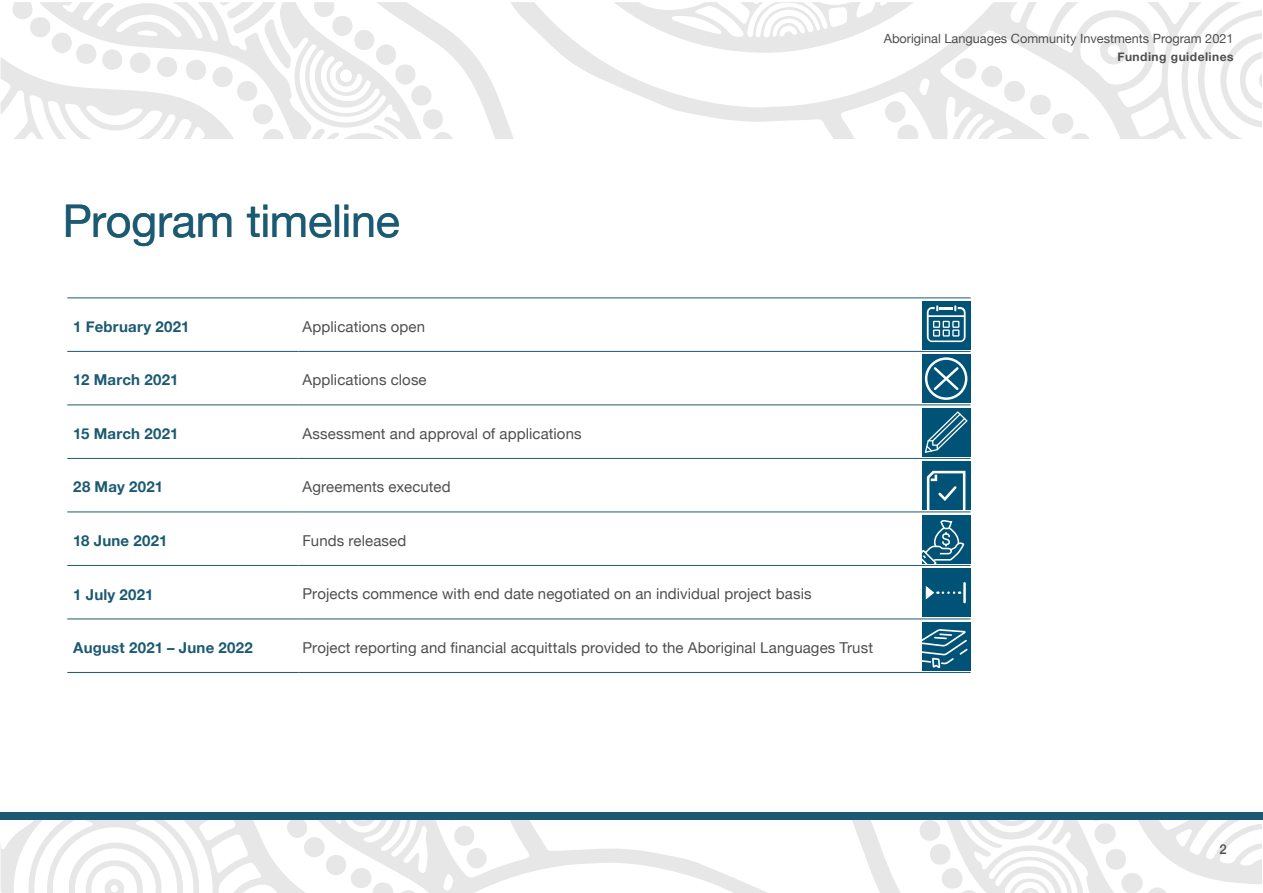
<style>
.page{position:relative;width:1263px;height:893px;background:#fff}
.page>*{position:absolute;margin:0;border:0;box-sizing:border-box;transform-origin:0 0}
.t1{font:45px "Helvetica Neue";letter-spacing:-.01em;color:#1b5a72}
.Body{font:15px "Helvetica Neue";letter-spacing:.005em;color:#4e4f4e}
.Body-2{font:700 15px "Helvetica Neue";letter-spacing:.015em;color:#1b5a72}
.t2{font:500 13.5px "Helvetica Neue";color:#4e4f4e;scale:.96 1}
.t3{font:12.75px "Helvetica Neue";color:#4e4f4e}
.t4{font:700 12px "Helvetica Neue";letter-spacing:.04em;color:#4e4f4e}
</style>
<div class="page">
<svg style="left:1px;top:820px;width:510px;height:73px"></svg>
<svg style="left:511px;top:820px;width:751px;height:73px"></svg>
<svg style="left:373px;top:882px;width:46px;height:11px"></svg>
<div style="left:304px;top:837px;width:21px;height:20px;background:#e7e7e7;border-radius:50%"></div>
<div style="left:351px;top:868px;width:20px;height:20px;background:#e7e7e7;border-radius:50%"></div>
<div style="left:326px;top:855px;width:20px;height:20px;background:#e7e7e7;border-radius:50%"></div>
<div style="left:287px;top:817px;width:20px;height:21px;background:#e7e7e7;border-radius:50%"></div>
<div style="left:1094px;top:823px;width:22px;height:21px;background:#e7e7e7;border-radius:50%"></div>
<div style="left:1121px;top:873px;width:22px;height:20px;background:#e7e7e7;border-radius:50%"></div>
<svg style="left:1147px;top:887px;width:21px;height:6px"></svg>
<svg style="left:1085px;top:820px;width:21px;height:1px"></svg>
<div style="left:1106px;top:849px;width:20px;height:21px;background:#e7e7e7;border-radius:50%"></div>
<div style="left:919px;top:820px;width:21px;height:21px;background:#e7e7e7;border-radius:50%"></div>
<svg style="left:958px;top:890px;width:21px;height:3px"></svg>
<div style="left:942px;top:868px;width:20px;height:21px;background:#e7e7e7;border-radius:50%"></div>
<div style="left:930px;top:844px;width:20px;height:21px;background:#e7e7e7;border-radius:50%"></div>
<svg style="left:441px;top:820px;width:21px;height:1px"></svg>
<div style="left:454px;top:826px;width:20px;height:20px;background:#e7e7e7;border-radius:50%"></div>
<div style="left:467px;top:848px;width:20px;height:21px;background:#e7e7e7;border-radius:50%"></div>
<svg style="left:350px;top:820px;width:26px;height:6px"></svg>
<svg style="left:69px;top:843px;width:93px;height:50px"></svg>
<svg style="left:1px;top:2px;width:510px;height:137px"></svg>
<svg style="left:511px;top:2px;width:751px;height:137px"></svg>
<svg style="left:614px;top:2px;width:300px;height:51px"></svg>
<svg style="left:313px;top:2px;width:23px;height:17px"></svg>
<svg style="left:1217px;top:33px;width:45px;height:95px"></svg>
<div style="left:130px;top:53px;width:21px;height:20px;background:#e7e7e7;border-radius:50%"></div>
<svg style="left:12px;top:2px;width:38px;height:35px"></svg>
<svg style="left:263px;top:129px;width:21px;height:10px"></svg>
<div style="left:212px;top:67px;width:21px;height:20px;background:#e7e7e7;border-radius:50%"></div>
<div style="left:186px;top:60px;width:20px;height:20px;background:#e7e7e7;border-radius:50%"></div>
<div style="left:76px;top:44px;width:20px;height:20px;background:#e7e7e7;border-radius:50%"></div>
<div style="left:102px;top:49px;width:20px;height:21px;background:#e7e7e7;border-radius:50%"></div>
<div style="left:237px;top:81px;width:20px;height:20px;background:#e7e7e7;border-radius:50%"></div>
<div style="left:157px;top:57px;width:20px;height:20px;background:#e7e7e7;border-radius:50%"></div>
<div style="left:52px;top:33px;width:20px;height:20px;background:#e7e7e7;border-radius:50%"></div>
<div style="left:253px;top:104px;width:20px;height:20px;background:#e7e7e7;border-radius:50%"></div>
<svg style="left:981px;top:66px;width:22px;height:21px"></svg>
<div style="left:1004px;top:81px;width:21px;height:21px;background:#e7e7e7;border-radius:50%"></div>
<div style="left:1052px;top:113px;width:21px;height:21px;background:#e7e7e7;border-radius:50%"></div>
<div style="left:955px;top:58px;width:21px;height:21px;background:#e7e7e7;border-radius:50%"></div>
<div style="left:1030px;top:95px;width:21px;height:20px;background:#e7e7e7;border-radius:50%"></div>
<svg style="left:1070px;top:133px;width:20px;height:6px"></svg>
<svg style="left:897px;top:125px;width:21px;height:14px"></svg>
<div style="left:885px;top:101px;width:21px;height:21px;background:#e7e7e7;border-radius:50%"></div>
<svg style="left:433px;top:132px;width:20px;height:7px"></svg>
<div style="left:376px;top:44px;width:20px;height:21px;background:#e7e7e7;border-radius:50%"></div>
<div style="left:395px;top:64px;width:21px;height:21px;background:#e7e7e7;border-radius:50%"></div>
<div style="left:332px;top:16px;width:21px;height:20px;background:#e7e7e7;border-radius:50%"></div>
<div style="left:411px;top:85px;width:20px;height:21px;background:#e7e7e7;border-radius:50%"></div>
<div style="left:354px;top:30px;width:20px;height:20px;background:#e7e7e7;border-radius:50%"></div>
<div style="left:423px;top:109px;width:20px;height:21px;background:#e7e7e7;border-radius:50%"></div>
<svg style="left:219px;top:2px;width:72px;height:67px"></svg>
<svg style="left:1100px;top:37px;width:28px;height:28px"></svg>
<div style="left:0;top:812px;width:1263px;height:8px;background:#1b5a72"></div>
<hr style="left:298px;top:298px;width:673px;height:1px;background:#1b5a72">
<hr style="left:298px;top:351px;width:673px;height:1px;background:#1b5a72">
<hr style="left:298px;top:405px;width:673px;height:1px;background:#1b5a72">
<hr style="left:298px;top:458px;width:673px;height:1px;background:#1b5a72">
<hr style="left:298px;top:512px;width:673px;height:1px;background:#1b5a72">
<hr style="left:298px;top:565px;width:673px;height:1px;background:#1b5a72">
<hr style="left:298px;top:619px;width:673px;height:1px;background:#1b5a72">
<hr style="left:298px;top:672px;width:673px;height:1px;background:#1b5a72">
<hr style="left:67px;top:298px;width:231px;height:1px;background:#1b5a72">
<hr style="left:67px;top:351px;width:231px;height:1px;background:#1b5a72">
<hr style="left:67px;top:405px;width:231px;height:1px;background:#1b5a72">
<hr style="left:67px;top:458px;width:231px;height:1px;background:#1b5a72">
<hr style="left:67px;top:512px;width:231px;height:1px;background:#1b5a72">
<hr style="left:67px;top:565px;width:231px;height:1px;background:#1b5a72">
<hr style="left:67px;top:619px;width:231px;height:1px;background:#1b5a72">
<hr style="left:67px;top:672px;width:231px;height:1px;background:#1b5a72">
<div style="left:922px;top:301px;width:49px;height:49px;background:#005277"></div>
<svg style="left:927px;top:305px;width:38px;height:37px"></svg>
<div style="left:922px;top:461px;width:49px;height:49px;background:#005277"></div>
<svg style="left:927px;top:471px;width:38px;height:39px"></svg>
<div style="left:922px;top:515px;width:49px;height:49px;background:#005277"></div>
<svg style="left:922px;top:520px;width:42px;height:44px"></svg>
<div style="left:922px;top:622px;width:49px;height:49px;background:#005277"></div>
<svg style="left:922px;top:629px;width:46px;height:39px"></svg>
<div style="left:922px;top:408px;width:49px;height:49px;background:#005277"></div>
<svg style="left:925px;top:411px;width:42px;height:42px"></svg>
<svg style="left:922px;top:354px;width:49px;height:49px"></svg>
<div style="left:925px;top:357px;width:42px;height:43px;border:2px solid #fff;border-radius:50%"></div>
<svg style="left:931px;top:365px;width:30px;height:27px"></svg>
<div style="left:922px;top:568px;width:49px;height:49px;background:#005277"></div>
<hr style="left:963px;top:583px;width:3px;height:19px;background:#fff">
<svg style="left:925px;top:586px;width:35px;height:14px"></svg>
<p class="t3" style="left:884px;top:30px;width:351px">Aboriginal Languages Community Investments Program 2021</p>
<p class="t4" style="left:1117px;top:48px;width:118px">Funding guidelines</p>
<h1 class="t1" style="left:63px;top:188px;width:338px">Program timeline</h1>
<p class="Body-2" style="left:73px;top:315px;width:118px">1 February 2021</p>
<p class="Body" style="left:303px;top:316px;width:124px">Applications open</p>
<p class="Body-2" style="left:73px;top:368px;width:107px">12 March 2021</p>
<p class="Body" style="left:303px;top:369px;width:126px">Applications close</p>
<p class="Body-2" style="left:73px;top:422px;width:107px">15 March 2021</p>
<p class="Body" style="left:303px;top:423px;width:281px">Assessment and approval of applications</p>
<p class="Body-2" style="left:73px;top:475px;width:91px">28 May 2021</p>
<p class="Body" style="left:303px;top:476px;width:150px">Agreements executed</p>
<p class="Body-2" style="left:73px;top:529px;width:96px">18 June 2021</p>
<p class="Body" style="left:303px;top:530px;width:105px">Funds released</p>
<p class="Body-2" style="left:73px;top:582px;width:82px">1 July 2021</p>
<p class="Body" style="left:303px;top:583px;width:510px">Projects commence with end date negotiated on an individual project basis</p>
<p class="Body-2" style="left:73px;top:636px;width:181px">August 2021 – June 2022</p>
<p class="Body" style="left:303px;top:637px;width:572px">Project reporting and financial acquittals provided to the Aboriginal Languages Trust</p>
<p class="t2" style="left:1219px;top:838px;width:9px">2</p>
</div>
